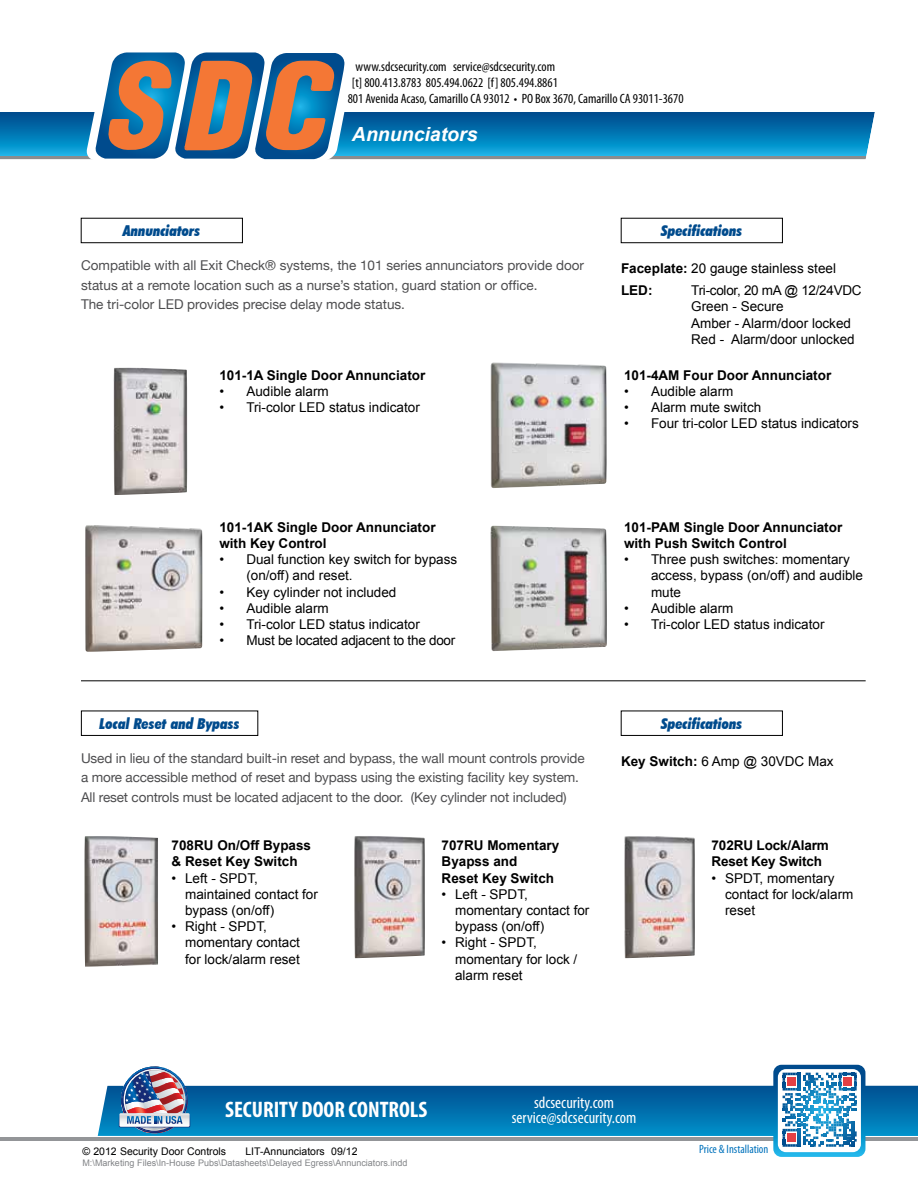
<style>
.page{position:relative;width:918px;height:1188px;background:#fff}
.page>*{position:absolute;margin:0;border:0;box-sizing:border-box;transform-origin:0 0}
.t1{font:700 condensed 22.5px "Myriad Pro";color:#fff}
.t2{font:italic 700 19.5px "Arial";color:#fff}
.t3{font:condensed 16.5px/15.5px "Myriad Pro";color:#fff;text-align:center}
.t4{font:italic 900 condensed 15px "Futura BT";color:#004b8d}
.t5{font:13.5px/16.2px "Arial";color:#000}
.t6{font:13.5px/19.5px "Helvetica Neue";letter-spacing:-.01em;color:#4d4d4f}
.t7{font:700 13.5px/16.2px "Arial";color:#000}
.t8{font:condensed 13.5px "Myriad Pro";color:#000}
.t9{font:13.5px "Arial";letter-spacing:-.02em;color:#000}
.t10{font:condensed 12px "Myriad Pro";color:#0072bc}
.t11{font:10.5px "Arial";color:#000}
.t12{font:9px "Arial";color:#828487}
.s1{font-weight:700}
</style>
<div class="page">
<hr style="left:0;top:155px;width:877px;height:4px;background:#8a8c8e">
<svg style="left:0;top:112px;width:865px;height:44px;background:#047ab6"></svg>
<svg style="left:86px;top:52px;width:272px;height:108px"></svg>
<svg style="left:108px;top:1086px;width:810px;height:50px;background:#0070ad"></svg>
<hr style="left:0;top:1137px;width:918px;height:4px;background:#939598">
<svg style="left:97px;top:1085px;width:11px;height:51px"></svg>
<svg style="left:865px;top:112px;width:12px;height:47px"></svg>
<div style="left:81px;top:218px;width:162px;height:25px;border:1px solid #000"></div>
<div style="left:81px;top:711px;width:177px;height:25px;border:1px solid #000"></div>
<img style="left:354px;top:836px;width:71px;height:122px">
<img style="left:624px;top:836px;width:71px;height:122px">
<div style="left:621px;top:711px;width:162px;height:25px;border:1px solid #000"></div>
<img style="left:85px;top:836px;width:73px;height:131px">
<svg style="left:773px;top:1065px;width:92px;height:92px"></svg>
<img style="left:119px;top:1066px;width:71px;height:67px">
<img style="left:114px;top:368px;width:73px;height:127px">
<img style="left:490px;top:363px;width:117px;height:125px">
<img style="left:490px;top:526px;width:117px;height:125px">
<img style="left:85px;top:525px;width:117px;height:127px">
<div style="left:621px;top:218px;width:162px;height:25px;border:1px solid #000"></div>
<hr style="left:81px;top:681px;width:785px;height:1px;background:#000">
<p class="t8" style="left:356px;top:58px;width:201px">www.sdcsecurity.com service@sdcsecurity.com</p>
<p class="t8" style="left:352px;top:75px;width:207px">[t] 800.413.8783 805.494.0622 [f] 805.494.8861</p>
<p class="t8" style="left:348px;top:91px;width:337px">801 Avenida Acaso, Camarillo CA 93012 • PO Box 3670, Camarillo CA 93011-3670</p>
<p class="t4" style="left:123px;top:222px;width:79px">Annunciators</p>
<h2 class="t2" style="left:352px;top:122px;width:127px">Annunciators</h2>
<p class="t6" style="left:81px;top:257px;width:505px">Compatible with all Exit Check® systems, the 101 series annunciators provide door status at a remote location such as a nurse’s station, guard station or office.<br>The tri-color LED provides precise delay mode status.</p>
<p class="t7" style="left:219px;top:367px;width:208px">101-1A Single Door Annunciator</p>
<p class="t5" style="left:219px;top:383px;width:111px">• Audible alarm</p>
<p class="t5" style="left:219px;top:399px;width:202px">• Tri-color LED status indicator</p>
<p class="t7" style="left:219px;top:519px;width:218px">101-1AK Single Door Annunciator with Key Control</p>
<p class="t5" style="left:246px;top:552px;width:212px;text-indent:-27px">• Dual function key switch for bypass (on/off) and reset.</p>
<p class="t5" style="left:219px;top:584px;width:179px">• Key cylinder not included</p>
<p class="t5" style="left:219px;top:600px;width:111px">• Audible alarm</p>
<p class="t5" style="left:219px;top:616px;width:202px">• Tri-color LED status indicator</p>
<p class="t9" style="left:219px;top:632px;width:237px">• Must be located adjacent to the door</p>
<p class="t4" style="left:661px;top:222px;width:83px">Specifications</p>
<p class="t5" style="left:621px;top:258px;width:217px;line-height:21.9px"><span class="s1">Faceplate:</span> 20 gauge stainless steel<br><span class="s1">LED:</span></p>
<p class="t5" style="left:691px;top:282px;width:172px">Tri-color, 20 mA @ 12/24VDC<br>Green - Secure<br>Amber - Alarm/door locked<br>Red - Alarm/door unlocked</p>
<p class="t7" style="left:624px;top:367px;width:209px">101-4AM Four Door Annunciator</p>
<p class="t5" style="left:624px;top:383px;width:111px">• Audible alarm</p>
<p class="t5" style="left:624px;top:399px;width:139px">• Alarm mute switch</p>
<p class="t5" style="left:624px;top:415px;width:236px">• Four tri-color LED status indicators</p>
<p class="t7" style="left:624px;top:519px;width:220px">101-PAM Single Door Annunciator with Push Switch Control</p>
<p class="t5" style="left:651px;top:552px;width:214px;text-indent:-27px">• Three push switches: momentary access, bypass (on/off) and audible mute</p>
<p class="t5" style="left:624px;top:600px;width:111px">• Audible alarm</p>
<p class="t5" style="left:624px;top:616px;width:202px">• Tri-color LED status indicator</p>
<p class="t4" style="left:100px;top:714px;width:142px">Local Reset and Bypass</p>
<p class="t4" style="left:661px;top:714px;width:83px">Specifications</p>
<p class="t6" style="left:81px;top:749px;width:505px">Used in lieu of the standard built-in reset and bypass, the wall mount controls provide a more accessible method of reset and bypass using the existing facility key system.<br>All reset controls must be located adjacent to the door. (Key cylinder not included)</p>
<p class="t7" style="left:172px;top:838px;width:141px">708RU On/Off Bypass &amp; Reset Key Switch</p>
<p class="t5" style="left:185px;top:870px;width:134px;text-indent:-14px">• Left - SPDT, maintained contact for bypass (on/off)</p>
<p class="t5" style="left:185px;top:919px;width:116px;text-indent:-14px">• Right - SPDT, momentary contact for lock/alarm reset</p>
<p class="t7" style="left:442px;top:838px;width:119px">707RU Momentary<br>Byapss and<br>Reset Key Switch</p>
<p class="t5" style="left:455px;top:886px;width:136px;text-indent:-14px">• Left - SPDT, momentary contact for bypass (on/off)</p>
<p class="t5" style="left:455px;top:935px;width:124px;text-indent:-14px">• Right - SPDT, momentary for lock / alarm reset</p>
<p class="t5" style="left:621px;top:753px;width:214px"><span class="s1">Key Switch:</span> 6 Amp @ 30VDC Max</p>
<p class="t7" style="left:712px;top:838px;width:119px">702RU Lock/Alarm<br>Reset Key Switch</p>
<p class="t5" style="left:725px;top:870px;width:130px;text-indent:-14px">• SPDT, momentary contact for lock/alarm reset</p>
<h1 class="t1" style="left:225px;top:1096px;width:204px">SECURITY DOOR CONTROLS</h1>
<p class="t11" style="left:82px;top:1145px;width:145px">© 2012 Security Door Controls</p>
<p class="t11" style="left:245px;top:1145px;width:114px">LIT-Annunciators 09/12</p>
<p class="t12" style="left:82px;top:1157px;width:326px">M:\Marketing Files\In-House Pubs\Datasheets\Delayed Egress\Annunciators.indd</p>
<p class="t3" style="left:512px;top:1094px;width:126px">sdcsecurity.com service@sdcsecurity.com</p>
<p class="t10" style="left:699px;top:1142px;width:71px">Price &amp; Installation</p>
</div>
